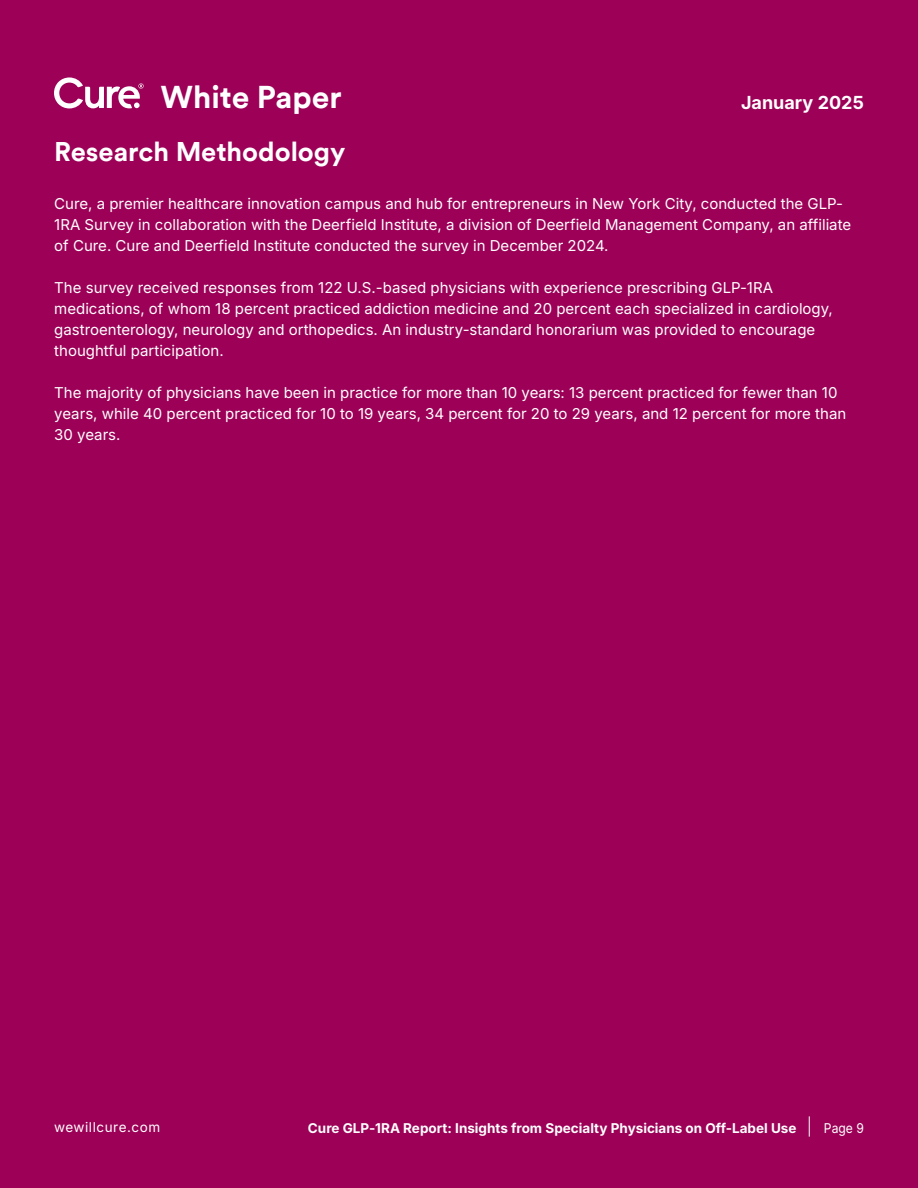
<style>
.page{position:relative;width:918px;height:1188px;background:#9c0057}
.page>*{position:absolute;margin:0;border:0;box-sizing:border-box;transform-origin:0 0}
.t1{font:700 31.5px "Circular XXTT";color:#fff}
.t2{font:700 27px "Circular XXTT";color:#fff}
.t3{font:700 18px "Inter";color:#fff}
._1-column{font:15px/21px "Inter";color:#fff}
.t4{font:700 13.5px "Inter";color:#fff}
.t5{font:13.5px "Inter";letter-spacing:.04em;color:#fff}
.t6{font:13.5px "Inter";letter-spacing:.04em;color:#fff;scale:.9 1}
</style>
<div class="page">
<svg style="left:809px;top:1116px;width:1px;height:21px"></svg>
<svg style="left:54px;top:77px;width:90px;height:31px"></svg>
<h1 class="t1" style="left:161px;top:75px;width:183px">White Paper</h1>
<p class="t3" style="left:741px;top:89px;width:124px">January 2025</p>
<p class="t2" style="left:54px;top:133px;width:293px">Research Methodology</p>
<p class="_1-column" style="left:54px;top:192px;width:798px">Cure, a premier healthcare innovation campus and hub for entrepreneurs in New York City, conducted the GLP-<br>1RA Survey in collaboration with the Deerfield Institute, a division of Deerfield Management Company, an affiliate of Cure. Cure and Deerfield Institute conducted the survey in December 2024.</p>
<p class="_1-column" style="left:54px;top:276px;width:780px">The survey received responses from 122 U.S.-based physicians with experience prescribing GLP-1RA medications, of whom 18 percent practiced addiction medicine and 20 percent each specialized in cardiology, gastroenterology, neurology and orthopedics. An industry-standard honorarium was provided to encourage thoughtful participation.</p>
<p class="_1-column" style="left:54px;top:381px;width:794px">The majority of physicians have been in practice for more than 10 years: 13 percent practiced for fewer than 10 years, while 40 percent practiced for 10 to 19 years, 34 percent for 20 to 29 years, and 12 percent for more than<br>30 years.</p>
<p class="t5" style="left:54px;top:1117px;width:108px">wewillcure.com</p>
<p class="t4" style="left:308px;top:1118px;width:490px">Cure GLP-1RA Report: Insights from Specialty Physicians on Off-Label Use</p>
<p class="t6" style="left:824px;top:1118px;width:46px">Page 9</p>
</div>
